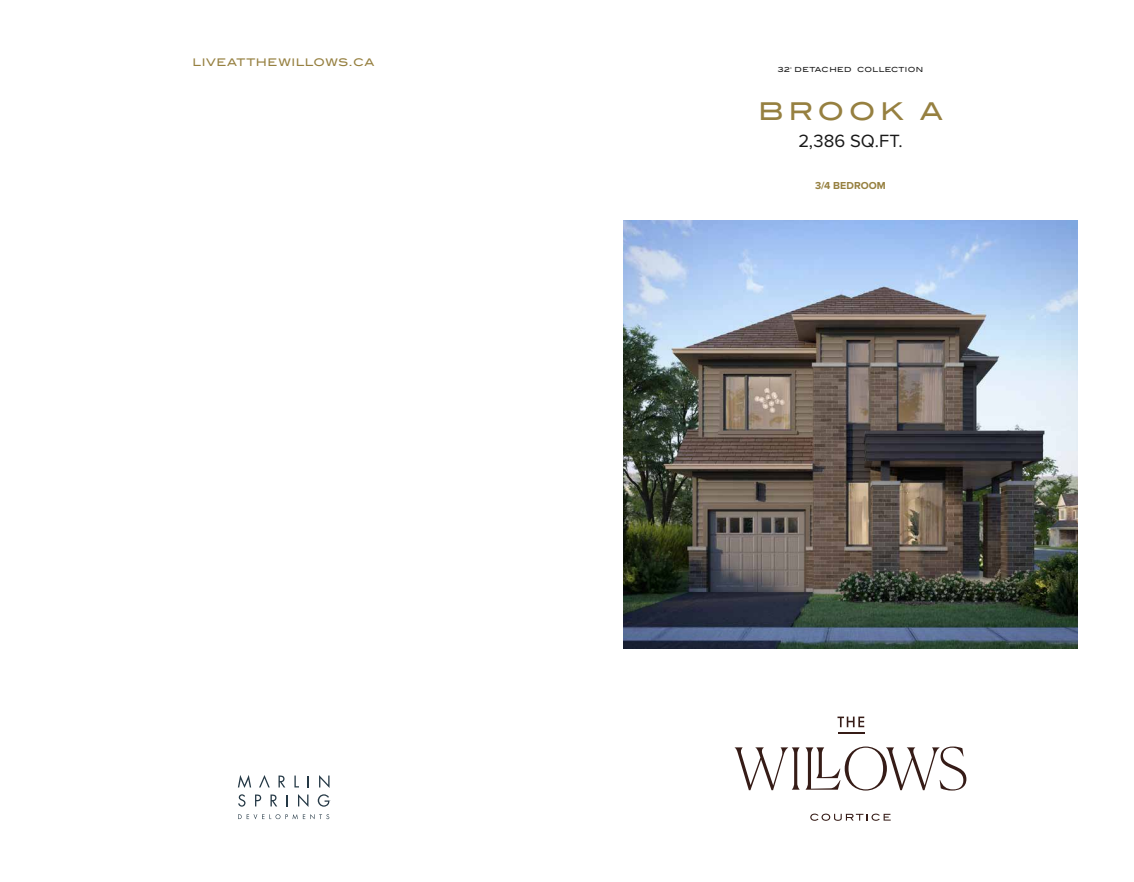
<style>
.page{position:relative;width:1134px;height:882px;background:#fff}
.page>*{position:absolute;margin:0;border:0;box-sizing:border-box;transform-origin:0 0}
.t1{font:500 24.5px "Blair ITC";letter-spacing:.18em;color:#968040}
.t2{font:18.38px "Proxima Nova";color:#191919}
.t3{font:500 10.5px "Blair ITC";letter-spacing:.05em;color:#968040}
.t4{font:700 10.5px "Proxima Nova";letter-spacing:.005em;color:#968040}
.t5{font:500 7px "Blair ITC";letter-spacing:.045em;color:#191919}
</style>
<div class="page">
<svg style="left:735px;top:747px;width:65px;height:43px"></svg>
<svg style="left:806px;top:747px;width:160px;height:44px"></svg>
<svg style="left:838px;top:717px;width:26px;height:10px"></svg>
<hr style="left:838px;top:732px;width:27px;height:2px;background:#361c17">
<svg style="left:810px;top:814px;width:81px;height:7px"></svg>
<img style="left:624px;top:220px;width:453px;height:429px">
<svg style="left:238px;top:775px;width:13px;height:13px"></svg>
<svg style="left:259px;top:775px;width:11px;height:12px"></svg>
<svg style="left:279px;top:776px;width:6px;height:11px"></svg>
<svg style="left:294px;top:776px;width:5px;height:11px"></svg>
<svg style="left:271px;top:795px;width:6px;height:11px"></svg>
<svg style="left:298px;top:794px;width:10px;height:13px"></svg>
<svg style="left:238px;top:794px;width:8px;height:13px"></svg>
<svg style="left:255px;top:795px;width:6px;height:11px"></svg>
<svg style="left:319px;top:775px;width:11px;height:13px"></svg>
<svg style="left:318px;top:794px;width:11px;height:13px"></svg>
<svg style="left:238px;top:814px;width:91px;height:5px"></svg>
<h3 class="t3" style="left:193px;top:56px;width:183px">LIVEATTHEWILLOWS.CA</h3>
<p class="t5" style="left:778px;top:65px;width:147px">32' DETACHED COLLECTION</p>
<h1 class="t1" style="left:758px;top:96px;width:186px">BROOK A</h1>
<h2 class="t2" style="left:798px;top:130px;width:106px">2,386 SQ.FT.</h2>
<h3 class="t4" style="left:815px;top:180px;width:72px">3/4 BEDROOM</h3>
</div>
